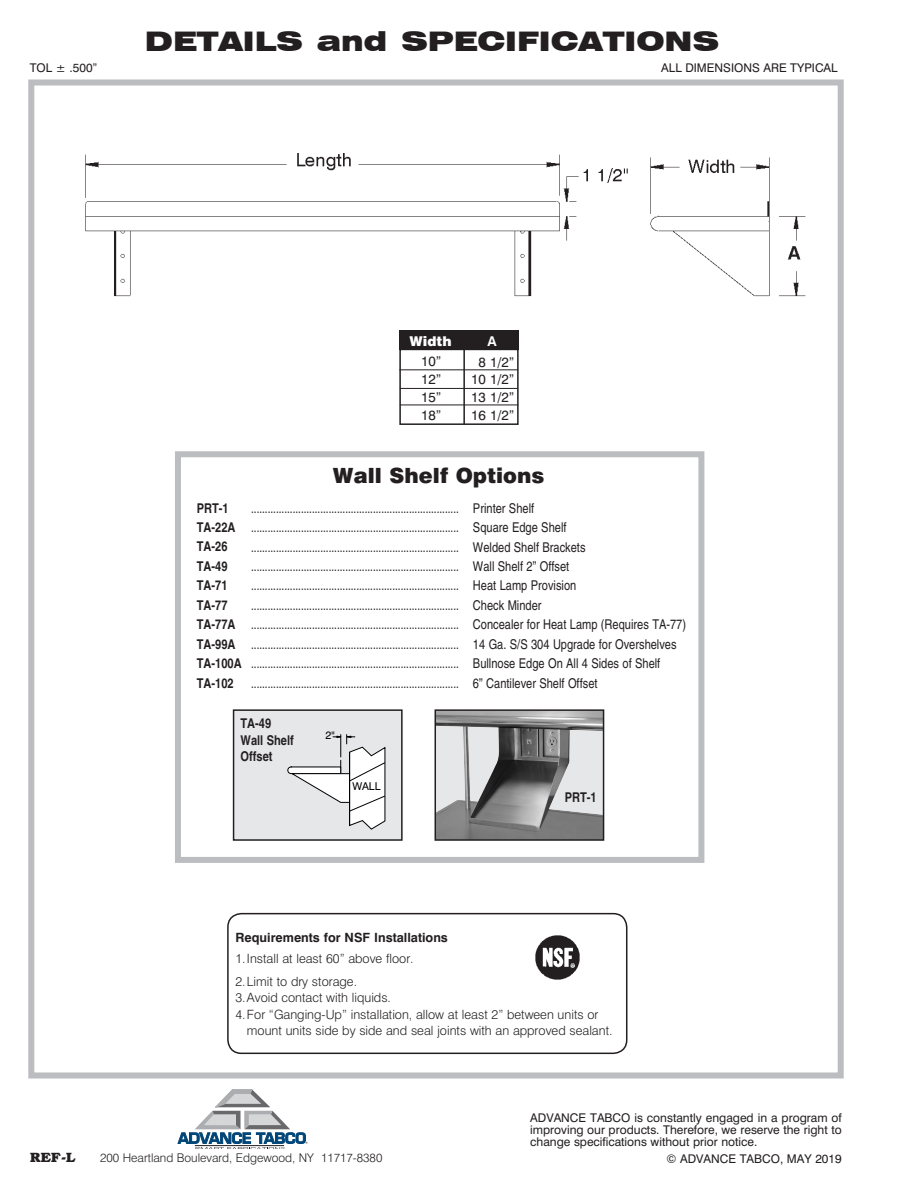
<style>
.page{position:relative;width:918px;height:1188px;background:#fff}
.page>*{position:absolute;margin:0;border:0;box-sizing:border-box;transform-origin:0 0}
.t1{font:900 expanded 27px "Swiss 721 BT";color:#231f20}
.t2{font:900 21px "Swiss 721 BT";color:#231f20}
.t3{font:condensed 13.5px/19.5px "Helvetica";color:#231f20;scale:.9 1}
.t4{font:700 condensed 13.5px/16.5px "Helvetica";color:#231f20}
.t5{font:13.5px/18px "Swiss 721 BT";color:#231f20;text-align:justify}
.t6{font:900 13.5px "Swiss 721 BT";color:#fff}
.t7{font:700 13.5px "Bookman";color:#231f20}
.t8{font:700 13.5px "Swiss 721 BT";color:#fff}
.t9{font:300 12.75px/23px "Swiss 721 BT";color:#231f20}
.t10{font:700 12.75px "Swiss 721 BT";color:#231f20}
.t11{font:12px/12px "Swiss 721 BT";color:#231f20;text-align:justify}
.t12{font:300 12px "Swiss 721 BT";color:#231f20}
.t13{font:10.8px "Swiss 721 BT";color:#000}
.s1{font-weight:700}
</style>
<div class="page">
<div style="left:28px;top:80px;width:816px;height:998px;background:#fff;border:6px solid #bcbdc0"></div>
<div style="left:175px;top:451px;width:529px;height:412px;border:6px solid #bcbdc0"></div>
<img style="left:85px;top:153px;width:720px;height:144px">
<div style="left:399px;top:349px;width:120px;height:76px;border:2px solid #231f20"></div>
<div style="left:399px;top:330px;width:120px;height:20px;background:#231f20"></div>
<hr style="left:399px;top:370px;width:119px;height:1px;background:#231f20">
<hr style="left:400px;top:388px;width:118px;height:1px;background:#231f20">
<hr style="left:400px;top:405px;width:118px;height:1px;background:#231f20">
<hr style="left:463px;top:338px;width:2px;height:87px;background:#231f20">
<div style="left:234px;top:710px;width:168px;height:130px;background:#e6e7e9"></div>
<div style="left:233px;top:709px;width:170px;height:132px;border:2px solid #231f20"></div>
<hr style="left:312px;top:727px;width:40px;height:1px;background:#000">
<svg style="left:287px;top:735px;width:99px;height:94px"></svg>
<img style="left:438px;top:712px;width:163px;height:126px">
<div style="left:435px;top:709px;width:169px;height:132px;border:2px solid #231f20"></div>
<svg style="left:178px;top:1089px;width:130px;height:60px"></svg>
<div style="left:227px;top:913px;width:400px;height:141px;border:2px solid #231f20;border-radius:14px"></div>
<img style="left:536px;top:936px;width:43px;height:44px">
<h1 class="t1" style="left:145px;top:25px;width:576px">DETAILS and SPECIFICATIONS</h1>
<p class="t11" style="left:30px;top:62px;width:69px">TOL ± .500”</p>
<p class="t11" style="left:661px;top:62px;width:178px">ALL DIMENSIONS ARE TYPICAL</p>
<p class="t6" style="left:410px;top:333px;width:44px">Width</p>
<p class="t8" style="left:487px;top:333px;width:11px">A</p>
<p class="t5" style="left:471px;top:353px;width:45px;text-align:center">8 1/2”<br>10 1/2”<br>13 1/2”<br>16 1/2”</p>
<p class="t5" style="left:421px;top:352px;width:22px">10” 12” 15” 18”</p>
<h2 class="t2" style="left:333px;top:462px;width:213px">Wall Shelf Options</h2>
<p class="t3" style="left:197px;top:498px;width:412px;text-indent:54px">........................................................................... Printer Shelf<br><span class="s1">TA-22A</span> ........................................................................... Square Edge Shelf<br><span class="s1">TA-26</span></p>
<p class="t4" style="left:197px;top:499px;width:33px">PRT-1</p>
<p class="t3" style="left:251px;top:537px;width:373px">........................................................................... Welded Shelf Brackets</p>
<p class="t4" style="left:197px;top:558px;width:32px">TA-49</p>
<p class="t3" style="left:251px;top:556px;width:355px">........................................................................... Wall Shelf 2” Offset</p>
<p class="t4" style="left:197px;top:577px;width:32px">TA-71</p>
<p class="t3" style="left:251px;top:576px;width:363px">........................................................................... Heat Lamp Provision</p>
<p class="t4" style="left:197px;top:597px;width:32px">TA-77</p>
<p class="t3" style="left:197px;top:595px;width:545px;text-indent:54px">........................................................................... Check Minder<br><span class="s1">TA-77A</span> ........................................................................... Concealer for Heat Lamp (Requires TA-77)<br><span class="s1">TA-99A</span> ........................................................................... 14 Ga. S/S 304 Upgrade for Overshelves <span class="s1">TA-100A</span> ........................................................................... Bullnose Edge On All 4 Sides of Shelf <span class="s1">TA-102</span></p>
<p class="t3" style="left:251px;top:673px;width:386px">........................................................................... 6” Cantilever Shelf Offset</p>
<p class="t4" style="left:241px;top:715px;width:55px">TA-49<br>Wall Shelf<br>Offset</p>
<p class="t13" style="left:326px;top:729px;width:11px">2"</p>
<p class="t13" style="left:352px;top:780px;width:29px">WALL</p>
<p class="t4" style="left:565px;top:789px;width:33px">PRT-1</p>
<p class="t10" style="left:235px;top:930px;width:214px">Requirements for NSF Installations</p>
<p class="t9" style="left:235px;top:947px;width:180px">1.Install at least 60” above floor.<br>2.Limit to dry storage.</p>
<p class="t9" style="left:235px;top:986px;width:157px">3.Avoid contact with liquids.</p>
<p class="t9" style="left:235px;top:1003px;width:365px">4.For “Ganging-Up” installation, allow at least 2” between units or</p>
<p class="t9" style="left:247px;top:1019px;width:367px">mount units side by side and seal joints with an approved sealant.</p>
<p class="t11" style="left:530px;top:1112px;width:313px">ADVANCE TABCO is constantly engaged in a program of improving our products. Therefore, we reserve the right to change specifications without prior notice.</p>
<p class="t7" style="left:30px;top:1149px;width:47px">REF-L</p>
<p class="t11" style="left:667px;top:1152px;width:177px">© ADVANCE TABCO, MAY 2019</p>
<p class="t12" style="left:100px;top:1151px;width:284px">200 Heartland Boulevard, Edgewood, NY 11717-8380</p>
</div>
